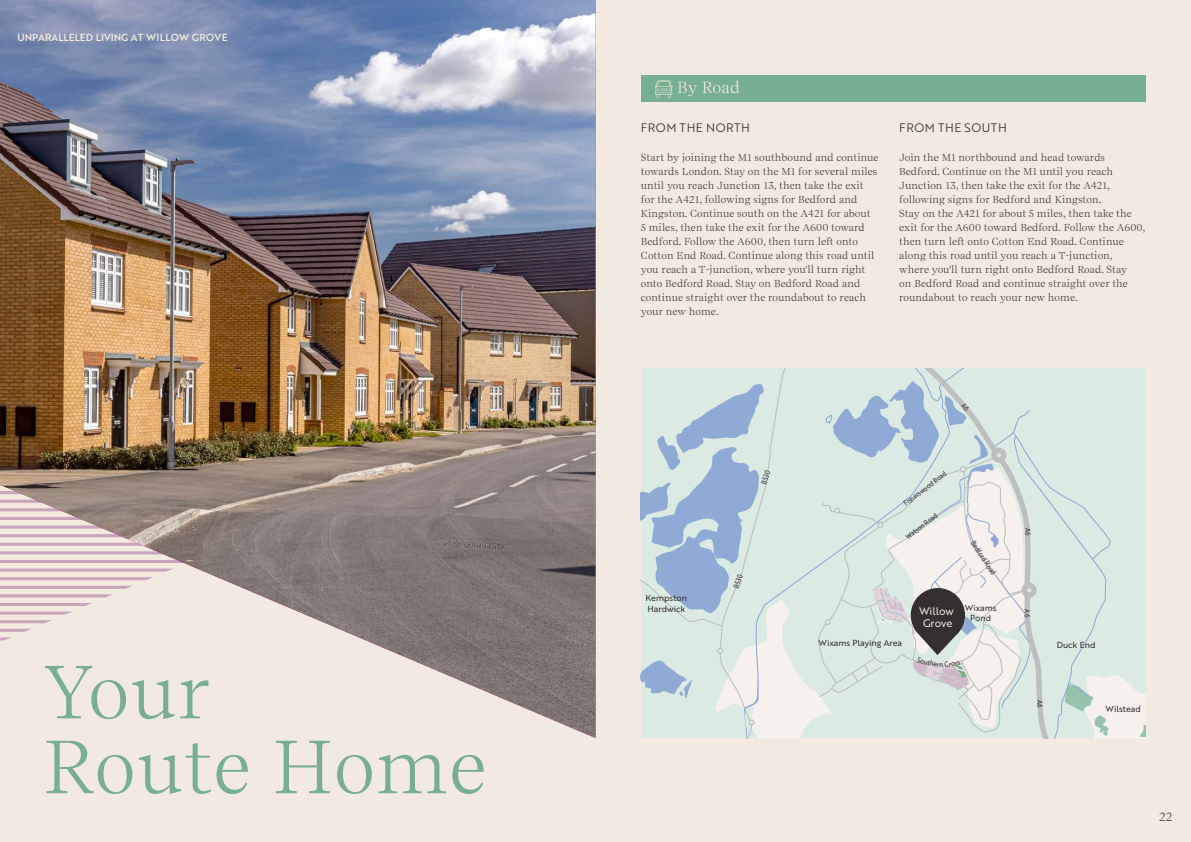
<style>
.page{position:relative;width:1191px;height:842px;background:#f2eae0}
.page>*{position:absolute;margin:0;border:0;box-sizing:border-box;transform-origin:0 0}
.t1{font:74.8px/74.8px "Spezia Serif Regular B";color:#78af90}
.t2{font:16px "Spezia Serif Regular B";color:#f2eae0}
.t3{font:12px "Brother 1816 Book";letter-spacing:.04em;color:#3c3432}
.t4{font:12px "Spezia Serif Regular B";color:#3c3432}
.t5{font:10.7px/12.9px "Brother 1816 Regular";color:#ede4d8;text-align:center}
.t6{font:10px/14px "Spezia Serif Regular B";color:#3c3432}
.t7{font:10px "Brother 1816 Medium";color:#f2eae0}
.t8{font:8.6px/10.3px "Brother 1816 Regular";color:#352f30}
.t9{font:7.5px "Brother 1816 Regular";color:#352f30;scale:.81 1}
</style>
<div class="page">
<img style="left:0;top:0;width:595px;height:738px">
<div style="left:641px;top:75px;width:504px;height:27px;background:#78af90"></div>
<svg style="left:655px;top:80px;width:17px;height:18px"></svg>
<svg style="left:641px;top:369px;width:504px;height:369px;background:#d2e0df"></svg>
<p class="t7" style="left:17px;top:30px;width:212px">UNPARALLELED LIVING AT WILLOW GROVE</p>
<h1 class="t1" style="left:43px;top:652px;width:446px">Your<br>Route Home</h1>
<h2 class="t2" style="left:677px;top:77px;width:64px">By Road</h2>
<p class="t3" style="left:641px;top:119px;width:111px">FROM THE NORTH</p>
<p class="t6" style="left:641px;top:150px;width:239px">Start by joining the M1 southbound and continue towards London. Stay on the M1 for several miles until you reach Junction 13, then take the exit for the A421, following signs for Bedford and Kingston. Continue south on the A421 for about<br>5 miles, then take the exit for the A600 toward Bedford. Follow the A600, then turn left onto Cotton End Road. Continue along this road until you reach a T-junction, where you'll turn right onto Bedford Road. Stay on Bedford Road and continue straight over the roundabout to reach your new home.</p>
<p class="t3" style="left:899px;top:119px;width:109px">FROM THE SOUTH</p>
<p class="t6" style="left:899px;top:150px;width:248px">Join the M1 northbound and head towards Bedford. Continue on the M1 until you reach Junction 13, then take the exit for the A421, following signs for Bedford and Kingston.<br>Stay on the A421 for about 5 miles, then take the exit for the A600 toward Bedford. Follow the A600, then turn left onto Cotton End Road. Continue along this road until you reach a T-junction,<br>where you'll turn right onto Bedford Road. Stay<br>on Bedford Road and continue straight over the roundabout to reach your new home.</p>
<p class="t8" style="left:645px;top:593px;width:43px">Kempston<br>Hardwick</p>
<p class="t9" style="left:730px;top:586px;width:19px;rotate:-72deg">B530</p>
<p class="t9" style="left:758px;top:482px;width:19px;rotate:-72deg">B530</p>
<p class="t9" style="left:901px;top:499px;width:65px;rotate:-37deg">Fisherswood Road</p>
<p class="t9" style="left:903px;top:533px;width:48px;rotate:-37deg">Watson Road</p>
<p class="t9" style="left:977px;top:538px;width:50px;rotate:56deg">Bedford Road</p>
<p class="t8" style="left:818px;top:638px;width:85px">Wixams Playing Area</p>
<p class="t5" style="left:919px;top:604px;width:36px">Willow<br>Grove</p>
<p class="t8" style="left:965px;top:602px;width:33px;text-align:center">Wixams<br>Pond</p>
<p class="t8" style="left:1056px;top:640px;width:40px">Duck End</p>
<p class="t8" style="left:1105px;top:703px;width:37px">Wilstead</p>
<p class="t4" style="left:1159px;top:809px;width:15px">22</p>
</div>
